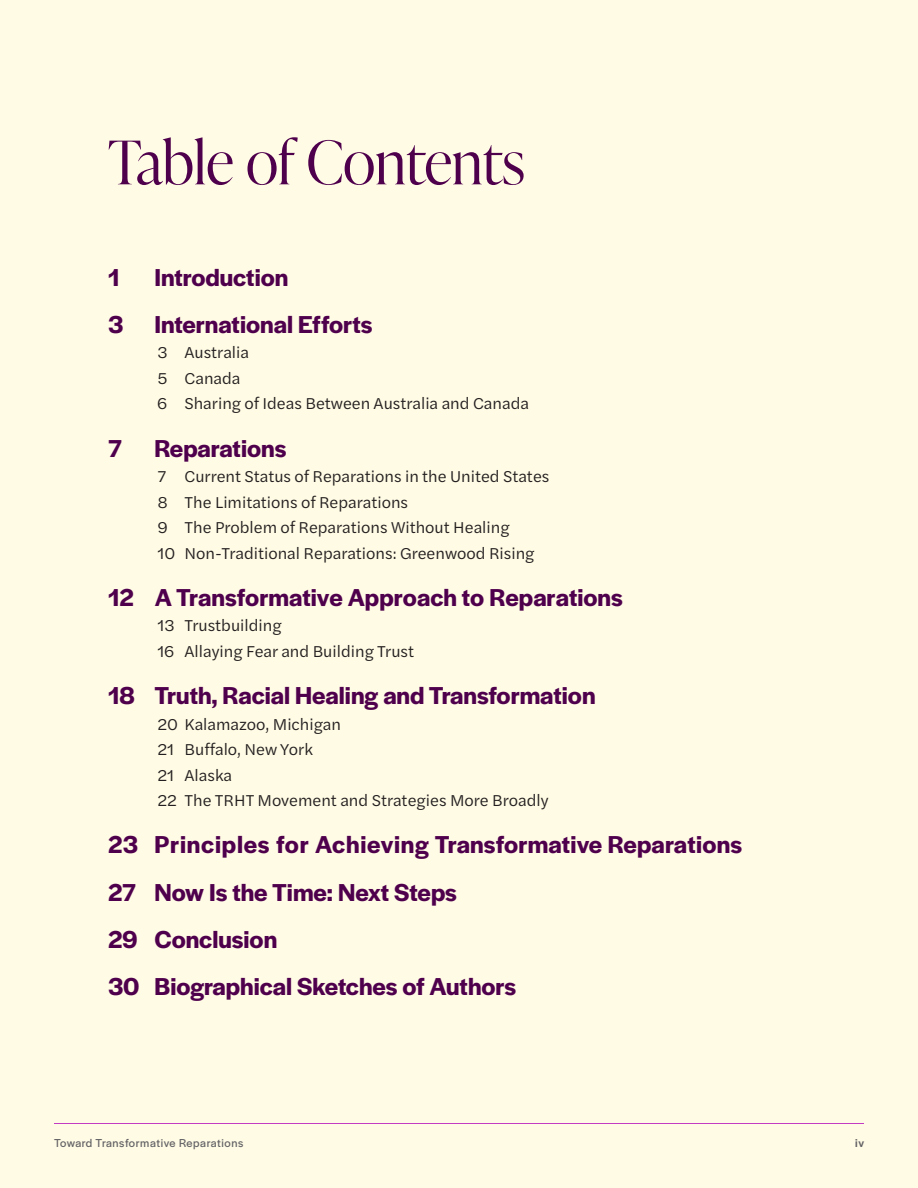
<style>
.page{position:relative;width:918px;height:1188px;background:#fffbe4}
.page>*{position:absolute;margin:0;border:0;box-sizing:border-box;transform-origin:0 0}
.t1{font:300 60px "Ivy Presto Display";color:#4f004d}
.toc1{font:600 25.5px "Halyard Display";color:#4f004d}
.toc2{font:16.5px "Halyard Text";color:#231f20}
.t2{font:12px "Halyard Display";letter-spacing:.045em;color:#636366}
.t3{font:500 12px "Halyard Display";color:#636366}
</style>
<div class="page">
<hr style="left:54px;top:1123px;width:810px;height:1px;background:#c23bc2">
<p class="t1" style="left:108px;top:120px;width:418px">Table of Contents</p>
<p class="toc1" style="left:108px;top:259px;width:13px">1</p>
<p class="toc1" style="left:155px;top:259px;width:135px">Introduction</p>
<p class="toc1" style="left:108px;top:306px;width:266px">3 International Efforts</p>
<p class="toc2" style="left:158px;top:341px;width:93px">3 Australia</p>
<p class="toc2" style="left:158px;top:366px;width:85px">5 Canada</p>
<p class="toc2" style="left:158px;top:392px;width:373px">6 Sharing of Ideas Between Australia and Canada</p>
<p class="toc1" style="left:108px;top:430px;width:15px">7</p>
<p class="toc1" style="left:155px;top:430px;width:133px">Reparations</p>
<p class="toc2" style="left:158px;top:465px;width:393px">7 Current Status of Reparations in the United States</p>
<p class="toc2" style="left:158px;top:490px;width:252px">8 The Limitations of Reparations</p>
<p class="toc2" style="left:158px;top:516px;width:354px">9 The Problem of Reparations Without Healing</p>
<p class="toc2" style="left:158px;top:541px;width:379px">10 Non-Traditional Reparations: Greenwood Rising</p>
<p class="toc1" style="left:108px;top:579px;width:516px">12 A Transformative Approach to Reparations</p>
<p class="toc2" style="left:158px;top:614px;width:126px">13 Trustbuilding</p>
<p class="toc2" style="left:158px;top:639px;width:258px">16 Allaying Fear and Building Trust</p>
<p class="toc1" style="left:108px;top:677px;width:489px">18 Truth, Racial Healing and Transformation</p>
<p class="toc2" style="left:158px;top:712px;width:185px">20 Kalamazoo, Michigan</p>
<p class="toc2" style="left:158px;top:738px;width:157px">21 Buffalo, New York</p>
<p class="toc2" style="left:158px;top:763px;width:76px">21 Alaska</p>
<p class="toc2" style="left:158px;top:789px;width:393px">22 The TRHT Movement and Strategies More Broadly</p>
<p class="toc1" style="left:108px;top:827px;width:636px">23 Principles for Achieving Transformative Reparations</p>
<p class="toc1" style="left:108px;top:874px;width:351px">27 Now Is the Time: Next Steps</p>
<p class="toc1" style="left:108px;top:921px;width:171px">29 Conclusion</p>
<p class="toc1" style="left:108px;top:968px;width:410px">30 Biographical Sketches of Authors</p>
<p class="t2" style="left:54px;top:1135px;width:191px">Toward Transformative Reparations</p>
<p class="t3" style="left:855px;top:1134px;width:10px">iv</p>
</div>
